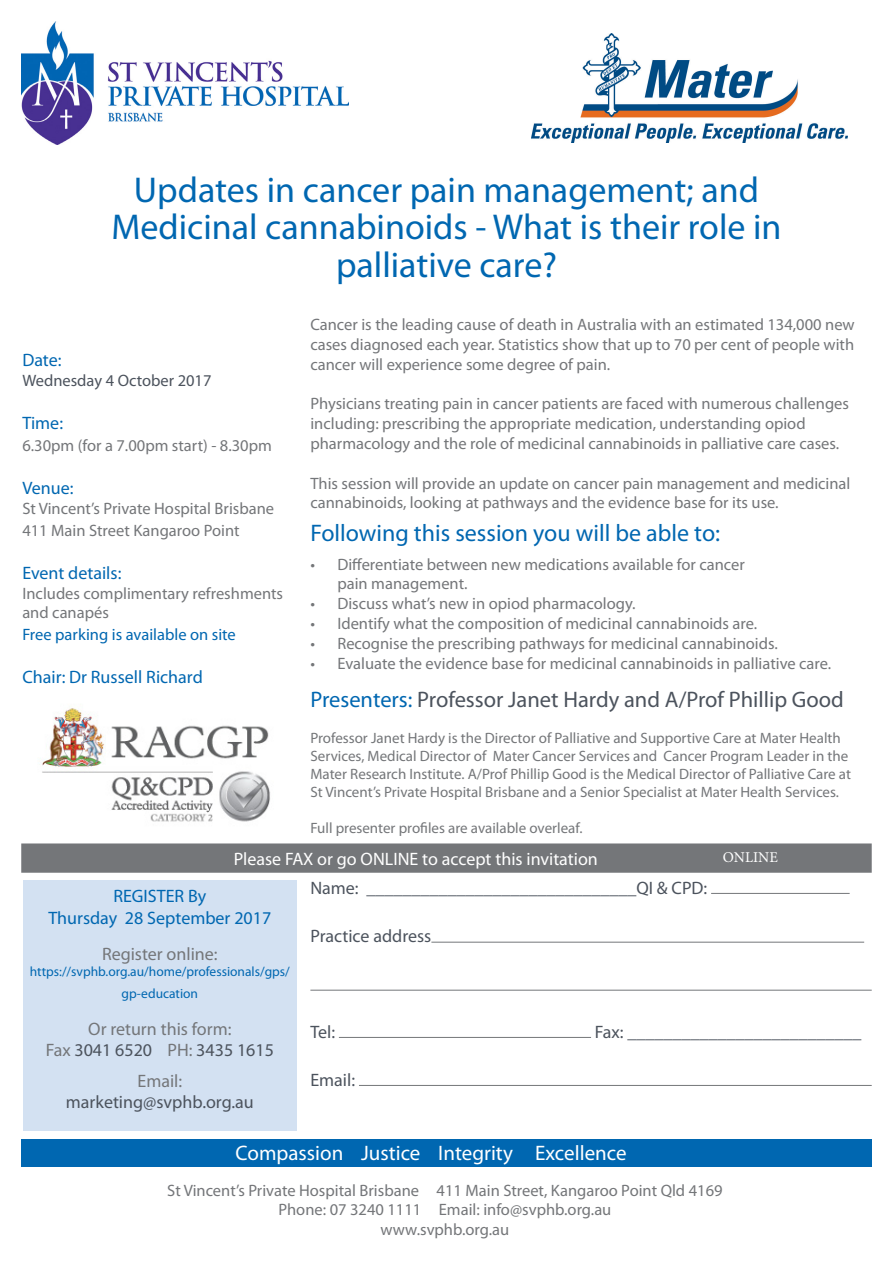
<style>
.page{position:relative;width:893px;height:1263px;background:#fff}
.page>*{position:absolute;margin:0;border:0;box-sizing:border-box;transform-origin:0 0}
.t1{font:36px/37.5px "Myriad Pro";color:#0067b1;text-align:center}
.t2{font:24px "Myriad Pro";color:#0067b1}
.t3{font:22.5px "Myriad Pro";color:#4c535d}
.t4{font:21px "Myriad Pro";color:#fff}
.t5{font:18px "Myriad Pro";color:#4c535d}
.t6{font:18px "Myriad Pro";color:#0067b1}
.t7{font:18px "Myriad Pro";color:#fff}
.t8{font:18px "Myriad Pro";color:#747679}
.t9{font:16.5px/19.8px "Myriad Pro";color:#747679}
.t10{font:16.5px "Myriad Pro";color:#0067b1}
.t11{font:16.5px "Myriad Pro";color:#4c535d}
.t12{font:15px/18px "Myriad Pro";color:#747679}
.t13{font:15px "Minion Pro";color:#fff}
.t14{font:13.5px/21.6px "Myriad Pro";color:#0067b1;text-align:center}
.s1{color:#0067b1}
.s2{color:#747679}
</style>
<div class="page">
<div style="left:21px;top:843px;width:851px;height:30px;background:#747679;border:2px solid #747679"></div>
<img style="left:21px;top:21px;width:328px;height:124px">
<img style="left:42px;top:708px;width:228px;height:114px">
<div style="left:21px;top:1139px;width:851px;height:28px;background:#0067b1"></div>
<div style="left:23px;top:881px;width:274px;height:250px;background:#d3e1f2"></div>
<hr style="left:711px;top:893px;width:139px;height:1px;background:#747679">
<hr style="left:431px;top:942px;width:433px;height:1px;background:#747679">
<hr style="left:310px;top:990px;width:562px;height:1px;background:#747679">
<hr style="left:339px;top:1037px;width:252px;height:1px;background:#747679">
<hr style="left:359px;top:1085px;width:513px;height:1px;background:#747679">
<img style="left:531px;top:33px;width:317px;height:110px">
<p class="t1" style="left:111px;top:170px;width:672px">Updates in cancer pain management; and<br>Medicinal cannabinoids - What is their role in palliative care?</p>
<p class="t6" style="left:22px;top:349px;width:41px">Date:</p>
<p class="t11" style="left:22px;top:370px;width:191px">Wednesday 4 October 2017</p>
<p class="t6" style="left:22px;top:412px;width:42px">Time:</p>
<p class="t9" style="left:22px;top:435px;width:251px">6.30pm (for a 7.00pm start) - 8.30pm</p>
<p class="t6" style="left:22px;top:477px;width:53px">Venue:</p>
<p class="t9" style="left:22px;top:498px;width:253px">St Vincent’s Private Hospital Brisbane</p>
<p class="t9" style="left:22px;top:520px;width:219px">411 Main Street Kangaroo Point</p>
<p class="t6" style="left:22px;top:562px;width:101px">Event details:</p>
<p class="t9" style="left:22px;top:583px;width:262px">Includes complimentary refreshments and canapés</p>
<p class="t10" style="left:22px;top:624px;width:215px">Free parking is available on site</p>
<p class="t6" style="left:22px;top:666px;width:182px">Chair: Dr Russell Richard</p>
<p class="t9" style="left:310px;top:315px;width:546px;text-align:justify">Cancer is the leading cause of death in Australia with an estimated 134,000 new cases diagnosed each year. Statistics show that up to 70 per cent of people with cancer will experience some degree of pain.</p>
<p class="t9" style="left:310px;top:394px;width:540px">Physicians treating pain in cancer patients are faced with numerous challenges including: prescribing the appropriate medication, understanding opiod pharmacology and the role of medicinal cannabinoids in palliative care cases.</p>
<p class="t9" style="left:310px;top:473px;width:541px">This session will provide an update on cancer pain management and medicinal cannabinoids, looking at pathways and the evidence base for its use.</p>
<p class="t2" style="left:310px;top:518px;width:411px">Following this session you will be able to:</p>
<p class="t9" style="left:337px;top:554px;width:409px;text-indent:-27px">• Differentiate between new medications available for cancer pain management.</p>
<p class="t9" style="left:310px;top:594px;width:327px">• Discuss what’s new in opiod pharmacology.</p>
<p class="t9" style="left:310px;top:613px;width:448px">• Identify what the composition of medicinal cannabinoids are.</p>
<p class="t9" style="left:310px;top:633px;width:469px">• Recognise the prescribing pathways for medicinal cannabinoids.</p>
<p class="t9" style="left:310px;top:653px;width:522px">• Evaluate the evidence base for medicinal cannabinoids in palliative care.</p>
<p class="t3" style="left:310px;top:685px;width:535px"><span class="s1">Presenters:</span> Professor Janet Hardy and A/Prof Phillip Good</p>
<p class="t12" style="left:310px;top:728px;width:542px">Professor Janet Hardy is the Director of Palliative and Supportive Care at Mater Health Services, Medical Director of Mater Cancer Services and Cancer Program Leader in the Mater Research Institute. A/Prof Phillip Good is the Medical Director of Palliative Care at St Vincent’s Private Hospital Brisbane and a Senior Specialist at Mater Health Services.</p>
<p class="t12" style="left:310px;top:818px;width:274px">Full presenter profiles are available overleaf.</p>
<p class="t7" style="left:234px;top:848px;width:366px">Please FAX or go ONLINE to accept this invitation</p>
<p class="t13" style="left:723px;top:847px;width:57px">ONLINE</p>
<p class="t6" style="left:113px;top:885px;width:94px">REGISTER By</p>
<p class="t6" style="left:48px;top:906px;width:224px">Thursday 28 September 2017</p>
<p class="t8" style="left:102px;top:943px;width:117px">Register online:</p>
<p class="t14" style="left:30px;top:961px;width:262px">https://svphb.org.au/home/professionals/gps/ gp-education</p>
<p class="t8" style="left:88px;top:1017px;width:145px">Or return this form:</p>
<p class="t5" style="left:46px;top:1039px;width:230px"><span class="s2">Fax</span> 3041 6520 <span class="s2">PH:</span> 3435 1615</p>
<p class="t8" style="left:137px;top:1069px;width:46px">Email:</p>
<p class="t5" style="left:66px;top:1091px;width:189px">marketing@svphb.org.au</p>
<p class="t5" style="left:310px;top:877px;width:398px">Name: ______________________________QI &amp; CPD:</p>
<p class="t5" style="left:310px;top:925px;width:122px">Practice address</p>
<p class="t5" style="left:310px;top:1021px;width:26px">Tel:</p>
<p class="t5" style="left:595px;top:1021px;width:268px">Fax: __________________________</p>
<p class="t5" style="left:310px;top:1069px;width:46px">Email:</p>
<p class="t4" style="left:236px;top:1139px;width:393px">Compassion Justice Integrity Excellence</p>
<p class="t9" style="left:167px;top:1180px;width:557px;text-align:center">St Vincent’s Private Hospital Brisbane 411 Main Street, Kangaroo Point Qld 4169<br>Phone: 07 3240 1111 Email: info@svphb.org.au<br>www.svphb.org.au</p>
</div>
